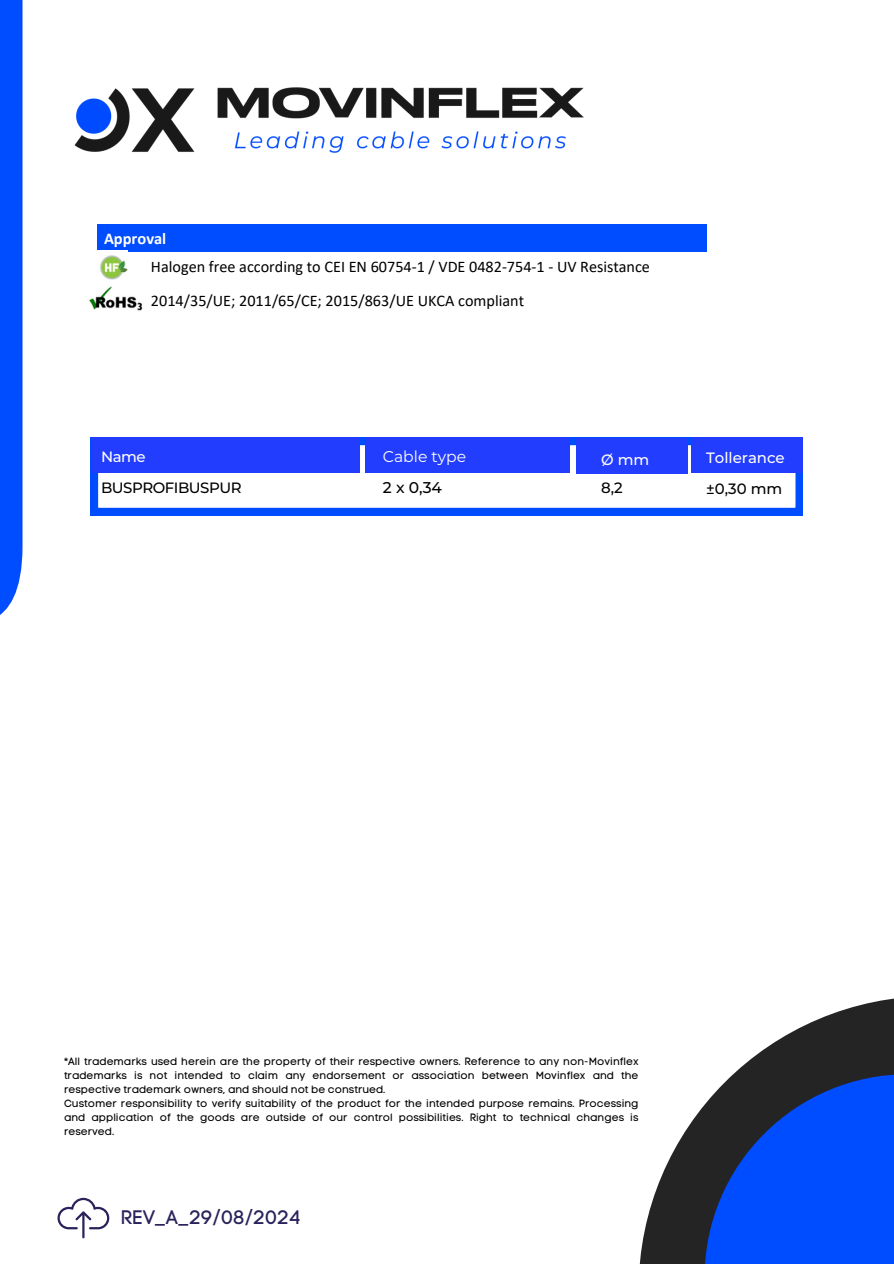
<style>
.page{position:relative;width:894px;height:1264px;background:#fff}
.page>*{position:absolute;margin:0;border:0;box-sizing:border-box;transform-origin:0 0}
.t1{font:19.35px "Code Pro Normal LC";color:#29235b}
.t2{font:700 16.5px "Calibri";color:#fff}
.t3{font:16.2px "Calibri";color:#000}
.t4{font:15.6px/31.7px "Montserrat";color:#fff}
.t5{font:500 15px/30.3px "Montserrat";letter-spacing:-.03em;color:#000}
.t6{font:500 15px/30.3px "Montserrat";color:#fff}
.t7{font:10.5px/14px "Code Pro Normal LC";color:#000;text-align:justify}
.s1{font-weight:500;color:#000}
.s2{color:#fff}
.s3{color:#000}
</style>
<div class="page">
<svg style="left:57px;top:1197px;width:52px;height:41px"></svg>
<svg style="left:640px;top:998px;width:253px;height:265px"></svg>
<svg style="left:704px;top:1074px;width:189px;height:189px;background:#0b44ca"></svg>
<img style="left:74px;top:88px;width:121px;height:64px">
<img style="left:217px;top:87px;width:367px;height:66px">
<div style="left:0;top:0;width:23px;height:623px;background:#004cff"></div>
<svg style="left:90px;top:437px;width:712px;height:78px"></svg>
<div style="left:92px;top:437px;width:267px;height:35px;background:#233dff"></div>
<div style="left:575px;top:438px;width:111px;height:35px;background:#233dff"></div>
<div style="left:691px;top:437px;width:111px;height:35px;background:#233dff"></div>
<div style="left:365px;top:437px;width:95px;height:35px;background:#233dff"></div>
<div style="left:458px;top:437px;width:111px;height:35px;background:#233dff"></div>
<div style="left:97px;top:224px;width:610px;height:27px;background:#004cff"></div>
<img style="left:97px;top:250px;width:31px;height:30px">
<img style="left:89px;top:287px;width:54px;height:24px">
<h2 class="t2" style="left:104px;top:232px;width:64px">Approval</h2>
<h3 class="t3" style="left:151px;top:260px;width:500px">Halogen free according to CEI EN 60754-1 / VDE 0482-754-1 - UV Resistance</h3>
<h2 class="t3" style="left:151px;top:294px;width:374px">2014/35/UE; 2011/65/CE; 2015/863/UE UKCA compliant</h2>
<h2 class="t4" style="left:383px;top:440px;width:85px">Cable type<br><span class="s1">2 x 0,34</span></h2>
<h3 class="t5" style="left:101px;top:442px;width:142px"><span class="s2">Name<br></span>BUSPROFIBUSPUR</h3>
<h3 class="t6" style="left:601px;top:444px;width:50px">Ø mm</h3>
<p class="t5" style="left:601px;top:472px;width:23px">8,2</p>
<p class="t6" style="left:706px;top:443px;width:80px">Tollerance <span class="s3">±0,30 mm</span></p>
<p class="t7" style="left:64px;top:1054px;width:576px">*All trademarks used herein are the property of their respective owners. Reference to any non-Movinflex trademarks is not intended to claim any endorsement or association between Movinflex and the respective trademark owners, and should not be construed.</p>
<p class="t7" style="left:64px;top:1096px;width:576px">Customer responsibility to verify suitability of the product for the intended purpose remains. Processing and application of the goods are outside of our control possibilities. Right to technical changes is reserved.</p>
<h2 class="t1" style="left:120px;top:1205px;width:182px">REV_A_29/08/2024</h2>
</div>
